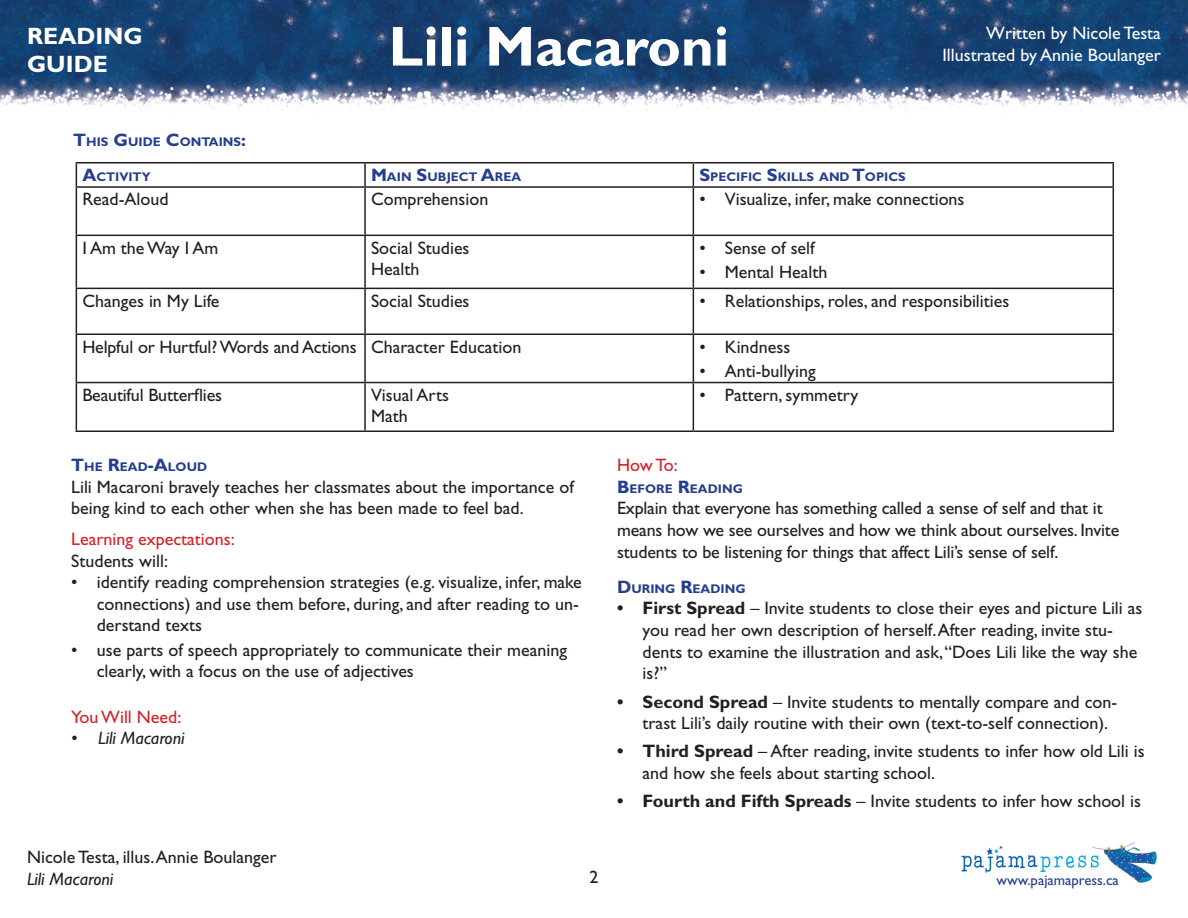
<style>
.page{position:relative;width:1188px;height:918px;background:#fff}
.page>*{position:absolute;margin:0;border:0;box-sizing:border-box;transform-origin:0 0}
.t1{font:700 56.55px "Gill Sans Std";color:#fff}
.t2{font:700 23.7px/28.5px "Gill Sans Std";color:#fff}
.t3{font:18px/21.6px "Gill Sans Std";color:#231f20}
.t4{font:18px/21.6px "Gill Sans Std";color:#fff;text-align:right}
.t5{font:18px "Gill Sans Std";color:#d1232a}
.t6{font:italic 18px "Gill Sans Std";color:#231f20}
.t7{font:14.7px "Gill Sans Std";color:#253f8e}
.Heading{font:700 12.6px "Gill Sans Std";color:#253f8e}
.s1{font-size:18px}
.s2{font-weight:700}
</style>
<div class="page">
<img style="left:0;top:0;width:1188px;height:110px">
<img style="left:961px;top:842px;width:196px;height:41px">
<hr style="left:76px;top:162px;width:289px;height:2px;background:#231f20">
<svg style="left:76px;top:163px;width:1px;height:23px"></svg>
<hr style="left:365px;top:162px;width:328px;height:2px;background:#231f20">
<hr style="left:364px;top:163px;width:2px;height:23px;background:#231f20">
<hr style="left:693px;top:162px;width:421px;height:2px;background:#231f20">
<svg style="left:693px;top:163px;width:1px;height:23px"></svg>
<svg style="left:1113px;top:163px;width:1px;height:23px"></svg>
<hr style="left:76px;top:186px;width:289px;height:2px;background:#231f20">
<hr style="left:76px;top:188px;width:1px;height:47px;background:#231f20">
<hr style="left:365px;top:186px;width:328px;height:2px;background:#231f20">
<hr style="left:364px;top:188px;width:2px;height:47px;background:#231f20">
<hr style="left:693px;top:186px;width:421px;height:2px;background:#231f20">
<hr style="left:693px;top:188px;width:1px;height:47px;background:#231f20">
<hr style="left:1113px;top:188px;width:1px;height:47px;background:#231f20">
<hr style="left:76px;top:235px;width:289px;height:1px;background:#231f20">
<hr style="left:76px;top:236px;width:1px;height:52px;background:#231f20">
<hr style="left:365px;top:235px;width:328px;height:1px;background:#231f20">
<hr style="left:364px;top:236px;width:2px;height:52px;background:#231f20">
<hr style="left:693px;top:235px;width:421px;height:1px;background:#231f20">
<hr style="left:693px;top:236px;width:1px;height:52px;background:#231f20">
<hr style="left:1113px;top:236px;width:1px;height:52px;background:#231f20">
<hr style="left:76px;top:288px;width:289px;height:1px;background:#231f20">
<hr style="left:76px;top:289px;width:1px;height:44px;background:#231f20">
<hr style="left:365px;top:288px;width:328px;height:1px;background:#231f20">
<hr style="left:364px;top:289px;width:2px;height:44px;background:#231f20">
<hr style="left:693px;top:288px;width:421px;height:1px;background:#231f20">
<hr style="left:693px;top:289px;width:1px;height:44px;background:#231f20">
<hr style="left:1113px;top:289px;width:1px;height:44px;background:#231f20">
<hr style="left:76px;top:333px;width:289px;height:2px;background:#231f20">
<hr style="left:76px;top:335px;width:1px;height:47px;background:#231f20">
<hr style="left:365px;top:333px;width:328px;height:2px;background:#231f20">
<hr style="left:364px;top:335px;width:2px;height:47px;background:#231f20">
<hr style="left:693px;top:333px;width:421px;height:2px;background:#231f20">
<hr style="left:693px;top:335px;width:1px;height:47px;background:#231f20">
<hr style="left:1113px;top:335px;width:1px;height:47px;background:#231f20">
<hr style="left:76px;top:382px;width:289px;height:1px;background:#231f20">
<hr style="left:76px;top:383px;width:1px;height:47px;background:#231f20">
<hr style="left:365px;top:382px;width:328px;height:1px;background:#231f20">
<hr style="left:364px;top:383px;width:2px;height:47px;background:#231f20">
<hr style="left:693px;top:382px;width:421px;height:1px;background:#231f20">
<hr style="left:693px;top:383px;width:1px;height:47px;background:#231f20">
<hr style="left:1113px;top:383px;width:1px;height:47px;background:#231f20">
<hr style="left:76px;top:430px;width:289px;height:2px;background:#231f20">
<hr style="left:365px;top:430px;width:328px;height:2px;background:#231f20">
<hr style="left:693px;top:430px;width:421px;height:2px;background:#231f20">
<h2 class="t2" style="left:27px;top:22px;width:117px">READING<br>GUIDE</h2>
<h1 class="t1" style="left:389px;top:13px;width:342px">Lili Macaroni</h1>
<p class="t4" style="left:942px;top:23px;width:220px">Written by Nicole Testa<br>Illustrated by Annie Boulanger</p>
<p class="Heading" style="left:73px;top:134px;width:174px"><span class="s1">T</span>HIS <span class="s1">G</span> UIDE <span class="s1">C</span>ONTAINS<span class="s1">:</span></p>
<p class="Heading" style="left:82px;top:169px;width:70px"><span class="s1">A</span>CTIVITY</p>
<p class="Heading" style="left:371px;top:169px;width:152px"><span class="s1">M</span>AIN <span class="s1">S</span>UBJECT <span class="s1">A</span>REA</p>
<p class="Heading" style="left:699px;top:169px;width:100px"><span class="s1">S</span>PECIFIC <span class="s1">S</span>KILLS</p>
<p class="Heading" style="left:819px;top:169px;width:79px">AND <span class="s1">T</span>OPICS</p>
<p class="t3" style="left:82px;top:189px;width:88px">Read-Aloud</p>
<p class="t3" style="left:371px;top:189px;width:119px">Comprehension</p>
<p class="t3" style="left:699px;top:189px;width:267px">• Visualize, infer, make connections</p>
<p class="t3" style="left:82px;top:237px;width:138px">I Am the Way I Am</p>
<p class="t3" style="left:371px;top:237px;width:100px">Social Studies</p>
<p class="t3" style="left:371px;top:258px;width:50px">Health</p>
<p class="t3" style="left:699px;top:237px;width:117px">• Sense of self</p>
<p class="t3" style="left:699px;top:261px;width:130px">• Mental Health</p>
<p class="t3" style="left:82px;top:290px;width:139px">Changes in My Life</p>
<p class="t3" style="left:371px;top:290px;width:100px">Social Studies</p>
<p class="t3" style="left:699px;top:290px;width:312px">• Relationships, roles, and responsibilities</p>
<p class="t3" style="left:82px;top:336px;width:276px">Helpful or Hurtful? Words and Actions</p>
<p class="t3" style="left:371px;top:336px;width:152px">Character Education</p>
<p class="t3" style="left:699px;top:336px;width:92px">• Kindness</p>
<p class="t3" style="left:699px;top:360px;width:118px">• Anti-bullying</p>
<p class="t3" style="left:82px;top:384px;width:141px">Beautiful Butterflies</p>
<p class="t3" style="left:371px;top:384px;width:79px">Visual Arts</p>
<p class="t3" style="left:371px;top:406px;width:38px">Math</p>
<p class="t3" style="left:699px;top:384px;width:160px">• Pattern, symmetry</p>
<p class="Heading" style="left:71px;top:460px;width:137px"><span class="s1">T</span>HE <span class="s1">R</span>EAD<span class="s1">-A</span>LOUD</p>
<p class="t3" style="left:71px;top:476px;width:504px">Lili Macaroni bravely teaches her classmates about the importance of being kind to each other when she has been made to feel bad.</p>
<p class="t5" style="left:71px;top:529px;width:165px">Learning expectations:</p>
<p class="t3" style="left:71px;top:550px;width:98px">Students will:</p>
<p class="t3" style="left:97px;top:572px;width:487px;text-indent:-25px">• identify reading comprehension strategies (e.g. visualize, infer, make connections) and use them before, during, and after reading to un&shy;derstand texts</p>
<p class="t3" style="left:97px;top:639px;width:472px;text-indent:-25px">• use parts of speech appropriately to communicate their meaning clearly, with a focus on the use of adjectives</p>
<p class="t5" style="left:71px;top:706px;width:112px">You Will Need:</p>
<p class="t6" style="left:71px;top:728px;width:115px">• Lili Macaroni</p>
<p class="t5" style="left:617px;top:455px;width:62px">How To:</p>
<p class="Heading" style="left:617px;top:481px;width:127px"><span class="s1">B</span>EFORE <span class="s1">R</span>EADING</p>
<p class="t3" style="left:617px;top:498px;width:504px">Explain that everyone has something called a sense of self and that it means how we see ourselves and how we think about ourselves. Invite students to be listening for things that affect Lili’s sense of self.</p>
<p class="Heading" style="left:617px;top:581px;width:130px"><span class="s1">D</span>URING <span class="s1">R</span>EADING</p>
<p class="t3" style="left:643px;top:598px;width:501px;text-indent:-26px"><span class="s2">• First Spread</span> – Invite students to close their eyes and picture Lili as you read her own description of herself. After reading, invite stu&shy;dents to examine the illustration and ask, “Does Lili like the way she is?”</p>
<p class="t3" style="left:643px;top:691px;width:476px;text-indent:-26px"><span class="s2">• Second Spread</span> – Invite students to mentally compare and con&shy;trast Lili’s daily routine with their own (text-to-self connection).</p>
<p class="t3" style="left:643px;top:741px;width:504px;text-indent:-26px"><span class="s2">• Third Spread</span> – After reading, invite students to infer how old Lili is and how she feels about starting school.</p>
<p class="t3" style="left:617px;top:791px;width:526px"><span class="s2">• Fourth and Fifth Spreads</span> – Invite students to infer how school is</p>
<p class="t3" style="left:27px;top:847px;width:251px">Nicole Testa, illus. Annie Boulanger</p>
<p class="t6" style="left:27px;top:869px;width:88px">Lili Macaroni</p>
<p class="t3" style="left:590px;top:867px;width:10px">2</p>
<p class="t7" style="left:996px;top:871px;width:124px">www.pajamapress.ca</p>
</div>
